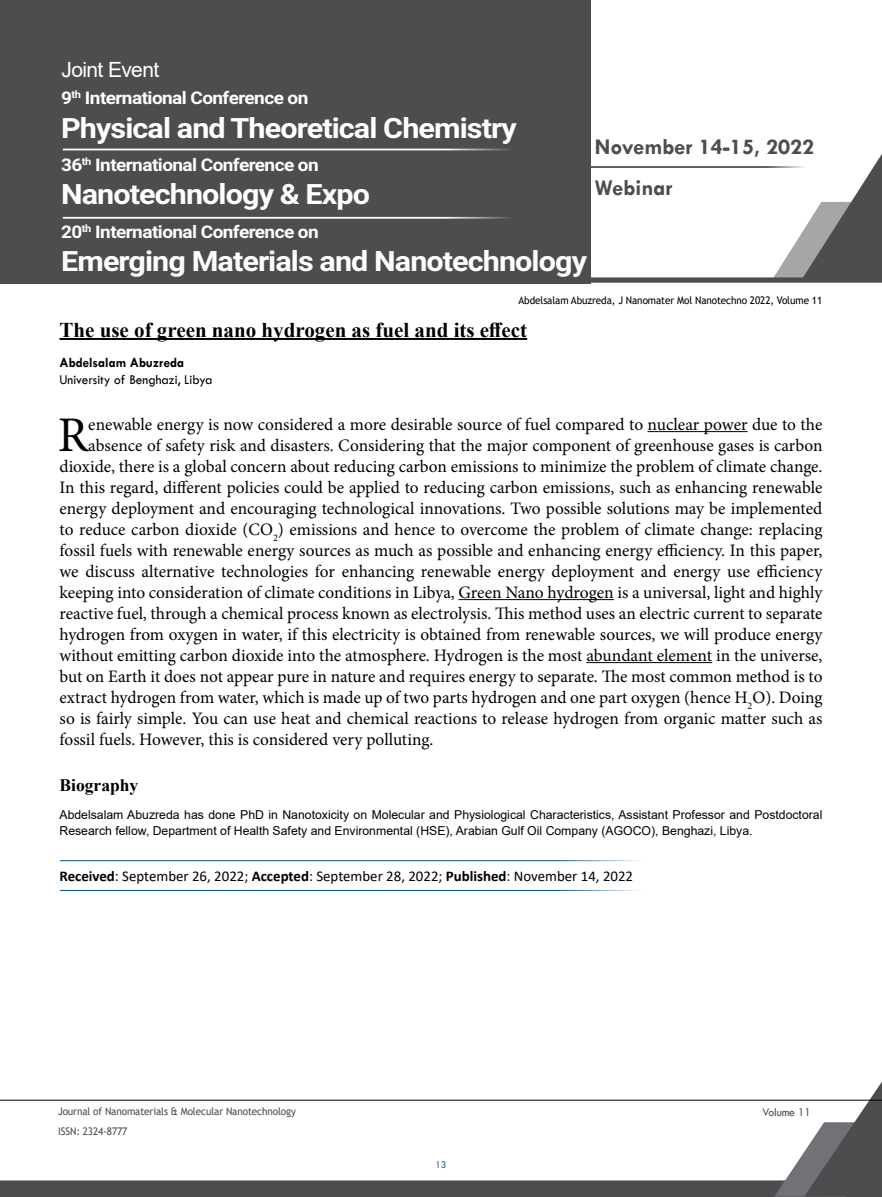
<style>
.page{position:relative;width:882px;height:1197px;background:#fff}
.page>*{position:absolute;margin:0;border:0;box-sizing:border-box;transform-origin:0 0}
.t1{font:49.88px "Minion Pro";color:#000}
.t2{font:700 28px "Roboto";letter-spacing:-.03em;color:#fff;scale:1.09 1}
.t3{font:700 22.75px/41.1px "Tw Cen";color:#4d4d4f}
.t4{font:700 21px "Times New Roman";color:#000}
.t5{font:21px "Arial";letter-spacing:-.03em;color:#fff}
.t6{font:17.5px "Minion Pro";color:#000}
.t7{font:700 17.5px "Roboto";letter-spacing:-.03em;color:#fff;scale:1.09 1}
.t8{font:700 17.5px "Times New Roman";color:#000}
.t9{font:14.88px "Calibri";color:#000}
.t10{font:14px "Tw Cen";color:#000;scale:.95 1}
.t11{font:700 14px "Tw Cen";color:#000;scale:.95 1}
.t12{font:12.25px/15.8px "Arial";color:#000}
.t13{font:12.25px "Tw Cen";letter-spacing:-.01em;color:#4d4d4f;scale:.95 1}
.t14{font:10.5px "Trebuchet MS";letter-spacing:-.01em;color:#4d4d4f;scale:.95 1}
.t15{font:10.5px "Trebuchet MS";letter-spacing:-.01em;color:#000;scale:.95 1}
.t16{font:10.5px "Tw Cen";color:#15697e;scale:.95 1}
.s1{font-weight:700}
</style>
<div class="page">
<svg style="left:0;top:1081px;width:882px;height:116px"></svg>
<hr style="left:0;top:1100px;width:882px;height:1px;background:#000">
<div style="left:0;top:0;width:590px;height:283px;background:#4d4d4f"></div>
<svg style="left:62px;top:153px;width:820px;height:130px"></svg>
<hr style="left:63px;top:149px;width:478px;height:1px;background:#fff">
<hr style="left:63px;top:217px;width:478px;height:2px;background:#fff">
<hr style="left:60px;top:338px;width:467px;height:2px;background:#000">
<hr style="left:648px;top:431px;width:100px;height:1px;background:#000">
<hr style="left:459px;top:599px;width:155px;height:1px;background:#000">
<hr style="left:586px;top:662px;width:126px;height:1px;background:#000">
<hr style="left:60px;top:860px;width:618px;height:1px;background:#004b84">
<hr style="left:60px;top:890px;width:618px;height:1px;background:#004b84">
<p class="t5" style="left:62px;top:55px;width:99px">Joint Event</p>
<p class="t7" style="left:61px;top:86px;width:228px">9<sup>th</sup> International Conference on</p>
<h2 class="t2" style="left:61px;top:108px;width:420px">Physical and Theoretical Chemistry</h2>
<p class="t7" style="left:61px;top:152px;width:238px">36<sup>th</sup> International Conference on</p>
<h2 class="t2" style="left:61px;top:175px;width:285px">Nanotechnology &amp; Expo</h2>
<p class="t7" style="left:61px;top:219px;width:238px">20<sup>th</sup> International Conference on</p>
<h2 class="t2" style="left:61px;top:241px;width:484px">Emerging Materials and Nanotechnology</h2>
<h3 class="t3" style="left:595px;top:126px;width:221px">November 14-15, 2022<br>Webinar</h3>
<p class="t15" style="left:518px;top:293px;width:321px">Abdelsalam Abuzreda, J Nanomater Mol Nanotechno 2022, Volume 11</p>
<p class="t4" style="left:60px;top:314px;width:469px">The use of green nano hydrogen as fuel and its effect</p>
<p class="t11" style="left:60px;top:354px;width:133px">Abdelsalam Abuzreda</p>
<p class="t10" style="left:60px;top:371px;width:162px">University of Benghazi, Libya</p>
<h1 class="t1" style="left:58px;top:402px;width:32px">R</h1>
<p class="t6" style="left:88px;top:413px;width:736px">enewable energy is now considered a more desirable source of fuel compared to nuclear power due to the</p>
<p class="t6" style="left:88px;top:434px;width:736px">absence of safety risk and disasters. Considering that the major component of greenhouse gases is carbon</p>
<p class="t6" style="left:60px;top:455px;width:765px">dioxide, there is a global concern about reducing carbon emissions to minimize the problem of climate change.</p>
<p class="t6" style="left:60px;top:476px;width:765px">In this regard, different policies could be applied to reducing carbon emissions, such as enhancing renewable</p>
<p class="t6" style="left:60px;top:497px;width:764px">energy deployment and encouraging technological innovations. Two possible solutions may be implemented</p>
<p class="t6" style="left:60px;top:518px;width:765px">to reduce carbon dioxide (CO<sub>2</sub>) emissions and hence to overcome the problem of climate change: replacing</p>
<p class="t6" style="left:60px;top:539px;width:764px">fossil fuels with renewable energy sources as much as possible and enhancing energy efficiency. In this paper,</p>
<p class="t6" style="left:60px;top:560px;width:764px">we discuss alternative technologies for enhancing renewable energy deployment and energy use efficiency</p>
<p class="t6" style="left:60px;top:581px;width:764px">keeping into consideration of climate conditions in Libya, Green Nano hydrogen is a universal, light and highly</p>
<p class="t6" style="left:60px;top:602px;width:765px">reactive fuel, through a chemical process known as electrolysis. This method uses an electric current to separate</p>
<p class="t6" style="left:60px;top:623px;width:764px">hydrogen from oxygen in water, if this electricity is obtained from renewable sources, we will produce energy</p>
<p class="t6" style="left:60px;top:644px;width:764px">without emitting carbon dioxide into the atmosphere. Hydrogen is the most abundant element in the universe,</p>
<p class="t6" style="left:60px;top:665px;width:764px">but on Earth it does not appear pure in nature and requires energy to separate. The most common method is to</p>
<p class="t6" style="left:60px;top:686px;width:764px">extract hydrogen from water, which is made up of two parts hydrogen and one part oxygen (hence H<sub>2</sub>O). Doing</p>
<p class="t6" style="left:60px;top:707px;width:764px">so is fairly simple. You can use heat and chemical reactions to release hydrogen from organic matter such as</p>
<p class="t6" style="left:60px;top:728px;width:375px">fossil fuels. However, this is considered very polluting.</p>
<p class="t8" style="left:60px;top:772px;width:80px">Biography</p>
<p class="t12" style="left:60px;top:807px;width:764px">Abdelsalam Abuzreda has done PhD in Nanotoxicity on Molecular and Physiological Characteristics, Assistant Professor and Postdoctoral<br>Research fellow, Department of Health Safety and Environmental (HSE), Arabian Gulf Oil Company (AGOCO), Benghazi, Libya.</p>
<p class="t9" style="left:60px;top:865px;width:575px"><span class="s1">Received</span>: September 26, 2022; <span class="s1">Accepted</span>: September 28, 2022; <span class="s1">Published</span>: November 14, 2022</p>
<p class="t14" style="left:58px;top:1105px;width:252px">Journal of Nanomaterials &amp; Molecular Nanotechnology</p>
<p class="t13" style="left:762px;top:1104px;width:53px">Volume 11</p>
<p class="t14" style="left:58px;top:1125px;width:75px">ISSN: 2324-8777</p>
<p class="t16" style="left:436px;top:1159px;width:13px">13</p>
</div>
